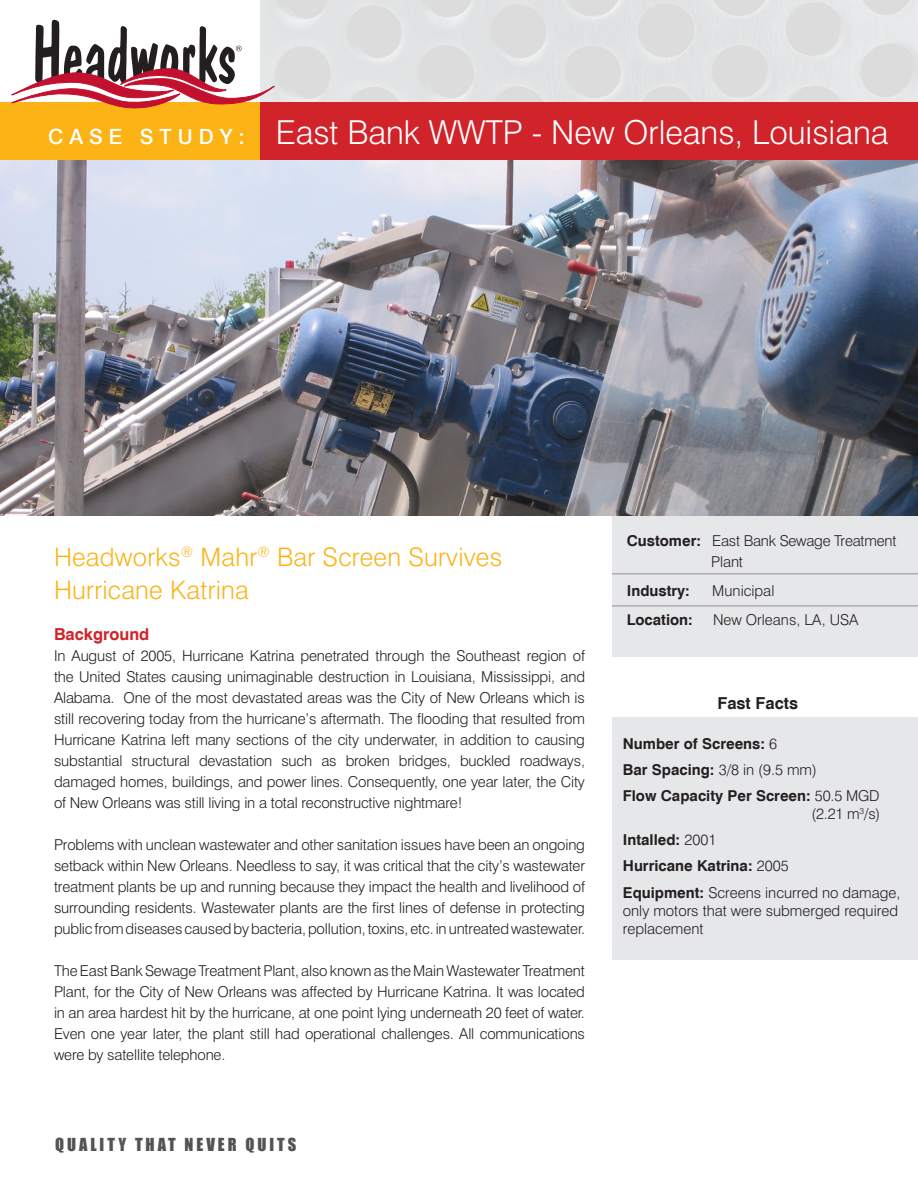
<style>
.page{position:relative;width:918px;height:1188px;background:#fff}
.page>*{position:absolute;margin:0;border:0;box-sizing:border-box;transform-origin:0 0}
.t1{font:300 33px "Swiss 721 BT";color:#fff}
.t2{font:300 25.5px/33px "Swiss 721 BT";letter-spacing:.01em;color:#fbb316}
.t3{font:500 21px "Swiss 721 BT";letter-spacing:.285em;color:#fff}
.t4{font:16.5px "Impact";letter-spacing:.18em;color:#535355}
.t5{font:700 16.5px "Swiss 721 BT";color:#d1232a}
.red_subhead{font:700 16.5px "Swiss 721 BT";color:#231f20}
.t6{font:300 15px/21px "Swiss 721 BT";letter-spacing:-.01em;color:#231f20;text-align:justify}
.t7{font:700 15px/18px "Swiss 721 BT";color:#231f20;text-align:right}
.s1{font-weight:700}
.s2{font-weight:300}
</style>
<div class="page">
<div style="left:612px;top:494px;width:306px;height:163px;background:#e6e7e9"></div>
<div style="left:259px;top:102px;width:659px;height:57px;background:#d1232a"></div>
<div style="left:0;top:102px;width:259px;height:57px;background:#fbb316"></div>
<hr style="left:612px;top:573px;width:306px;height:1px;background:#919194">
<hr style="left:612px;top:606px;width:306px;height:1px;background:#919194">
<svg style="left:11px;top:19px;width:264px;height:91px"></svg>
<img style="left:0;top:160px;width:918px;height:356px">
<div style="left:612px;top:717px;width:306px;height:243px;background:#e6e7e9"></div>
<p class="t3" style="left:48px;top:124px;width:198px">CASE STUDY:</p>
<p class="t1" style="left:276px;top:112px;width:614px">East Bank WWTP - New Orleans, Louisiana</p>
<p class="t2" style="left:54px;top:540px;width:450px">Headworks<sup>®</sup> Mahr<sup>®</sup> Bar Screen Survives<br>Hurricane Katrina</p>
<p class="t5" style="left:54px;top:624px;width:97px">Background</p>
<p class="t6" style="left:54px;top:645px;width:533px">In August of 2005, Hurricane Katrina penetrated through the Southeast region of the United States causing unimaginable destruction in Louisiana, Mississippi, and Alabama. One of the most devastated areas was the City of New Orleans which is still recovering today from the hurricane’s aftermath. The flooding that resulted from Hurricane Katrina left many sections of the city underwater, in addition to causing substantial structural devastation such as broken bridges, buckled roadways, damaged homes, buildings, and power lines. Consequently, one year later, the City of New Orleans was still living in a total reconstructive nightmare!</p>
<p class="t6" style="left:54px;top:834px;width:533px">Problems with unclean wastewater and other sanitation issues have been an ongoing setback within New Orleans. Needless to say, it was critical that the city’s wastewater treatment plants be up and running because they impact the health and livelihood of surrounding residents. Wastewater plants are the first lines of defense in protecting public from diseases caused by bacteria, pollution, toxins, etc. in untreated wastewater.</p>
<p class="t6" style="left:54px;top:960px;width:532px">The East Bank Sewage Treatment Plant, also known as the Main Wastewater Treatment Plant, for the City of New Orleans was affected by Hurricane Katrina. It was located in an area hardest hit by the hurricane, at one point lying underneath 20 feet of water.<br>Even one year later, the plant still had operational challenges. All communications were by satellite telephone.</p>
<p class="t4" style="left:55px;top:1132px;width:243px">QUALITY THAT NEVER QUITS</p>
<p class="t6" style="left:711px;top:530px;width:187px;text-indent:-84px"><span class="s1">Customer:</span> East Bank Sewage Treatment<br>Plant</p>
<p class="t7" style="left:627px;top:582px;width:65px">Industry:</p>
<p class="t6" style="left:712px;top:580px;width:64px">Municipal</p>
<p class="t7" style="left:627px;top:611px;width:68px">Location:</p>
<p class="t6" style="left:713px;top:609px;width:147px">New Orleans, LA, USA</p>
<p class="red_subhead" style="left:718px;top:693px;width:82px">Fast Facts</p>
<p class="t7" style="left:623px;top:735px;width:156px">Number of Screens: <span class="s2">6</span></p>
<p class="t6" style="left:623px;top:759px;width:195px"><span class="s1">Bar Spacing:</span> 3/8 in (9.5 mm)</p>
<p class="t7" style="left:623px;top:787px;width:259px">Flow Capacity Per Screen: <span class="s2">50.5 MGD (2.21 m</span><sup>3</sup><span class="s2">/s)</span></p>
<p class="t7" style="left:623px;top:831px;width:95px">Intalled: <span class="s2">2001</span></p>
<p class="t7" style="left:623px;top:857px;width:167px">Hurricane Katrina: <span class="s2">2005</span></p>
<p class="t6" style="left:623px;top:883px;width:279px;line-height:18px;text-align:left"><span class="s1">Equipment:</span> Screens incurred no damage, only motors that were submerged required replacement</p>
</div>
